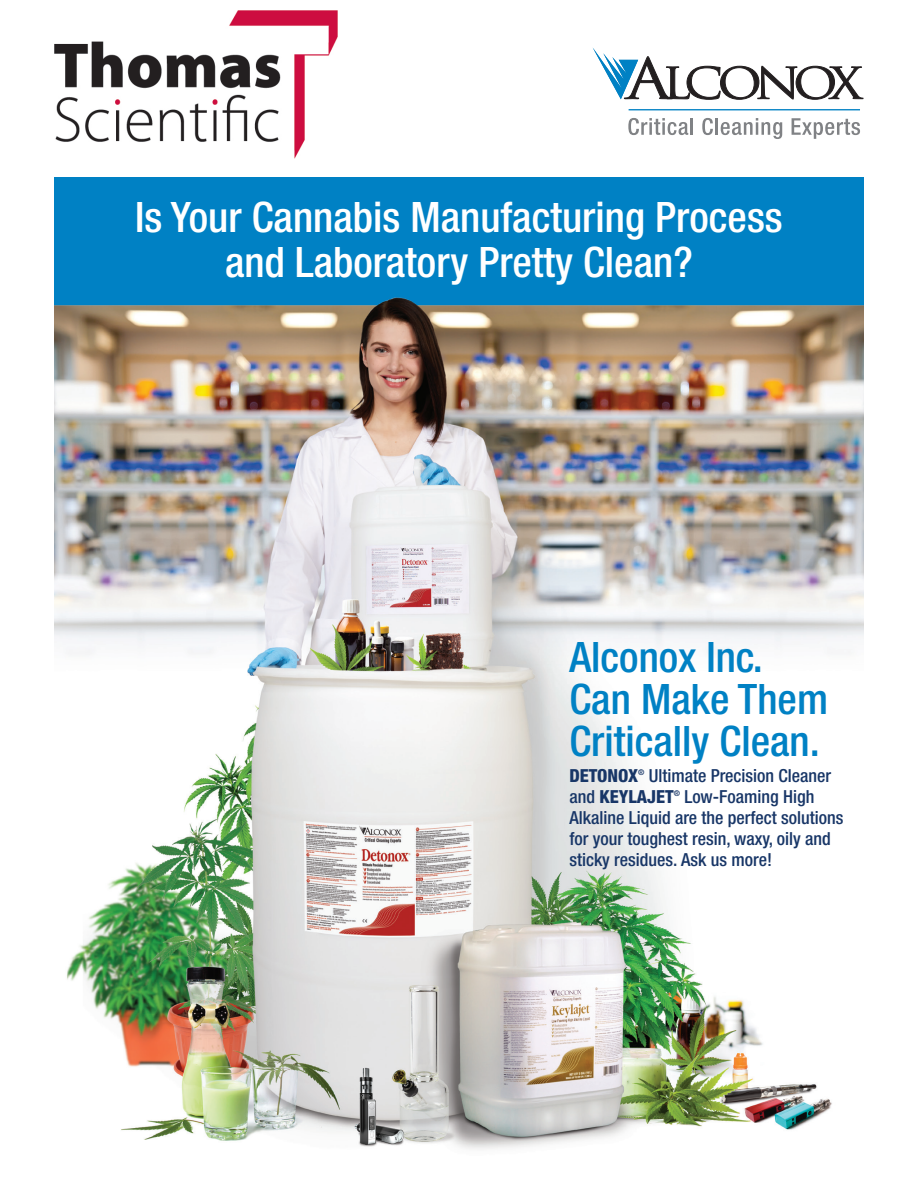
<style>
.page{position:relative;width:918px;height:1188px;background:#fff}
.page>*{position:absolute;margin:0;border:0;box-sizing:border-box;transform-origin:0 0}
.t1{font:500 condensed 42px/45px "Helvetica Neue";color:#fff;text-align:center}
.t2{font:500 condensed 42px/42px "Helvetica Neue";color:#0081c4}
.t3{font:500 condensed 18px/21px "Helvetica Neue";color:#183667}
.t4{font:800 condensed 18px "Helvetica Neue";color:#183667}
.t5{font:500 condensed 7.8px "Helvetica Neue";color:#183667}
.s1{font-weight:800}
</style>
<div class="page">
<div style="left:54px;top:177px;width:810px;height:140px;background:#0081c4"></div>
<img style="left:54px;top:297px;width:810px;height:852px">
<svg style="left:593px;top:48px;width:270px;height:52px"></svg>
<svg style="left:628px;top:118px;width:65px;height:17px"></svg>
<svg style="left:702px;top:118px;width:11px;height:17px"></svg>
<hr style="left:715px;top:118px;width:3px;height:17px;background:#808285">
<svg style="left:721px;top:118px;width:61px;height:21px"></svg>
<svg style="left:792px;top:118px;width:68px;height:21px"></svg>
<hr style="left:629px;top:109px;width:231px;height:1px;background:#0081c4">
<img style="left:54px;top:11px;width:284px;height:147px">
<h1 class="t1" style="left:135px;top:194px;width:649px">Is Your Cannabis Manufacturing Process and Laboratory Pretty Clean?</h1>
<h1 class="t2" style="left:570px;top:635px;width:260px">Alconox Inc.<br>Can Make Them<br>Critically Clean.</h1>
<p class="t4" style="left:570px;top:765px;width:70px">DETONOX</p>
<p class="t5" style="left:638px;top:767px;width:8px">®</p>
<p class="t3" style="left:570px;top:765px;width:263px;text-indent:79px">Ultimate Precision Cleaner and <span class="s1">KEYLAJET</span></p>
<p class="t5" style="left:674px;top:788px;width:8px">®</p>
<p class="t3" style="left:570px;top:786px;width:276px;text-indent:115px">Low-Foaming High<br>Alkaline Liquid are the perfect solutions for your toughest resin, waxy, oily and sticky residues. Ask us more!</p>
</div>
